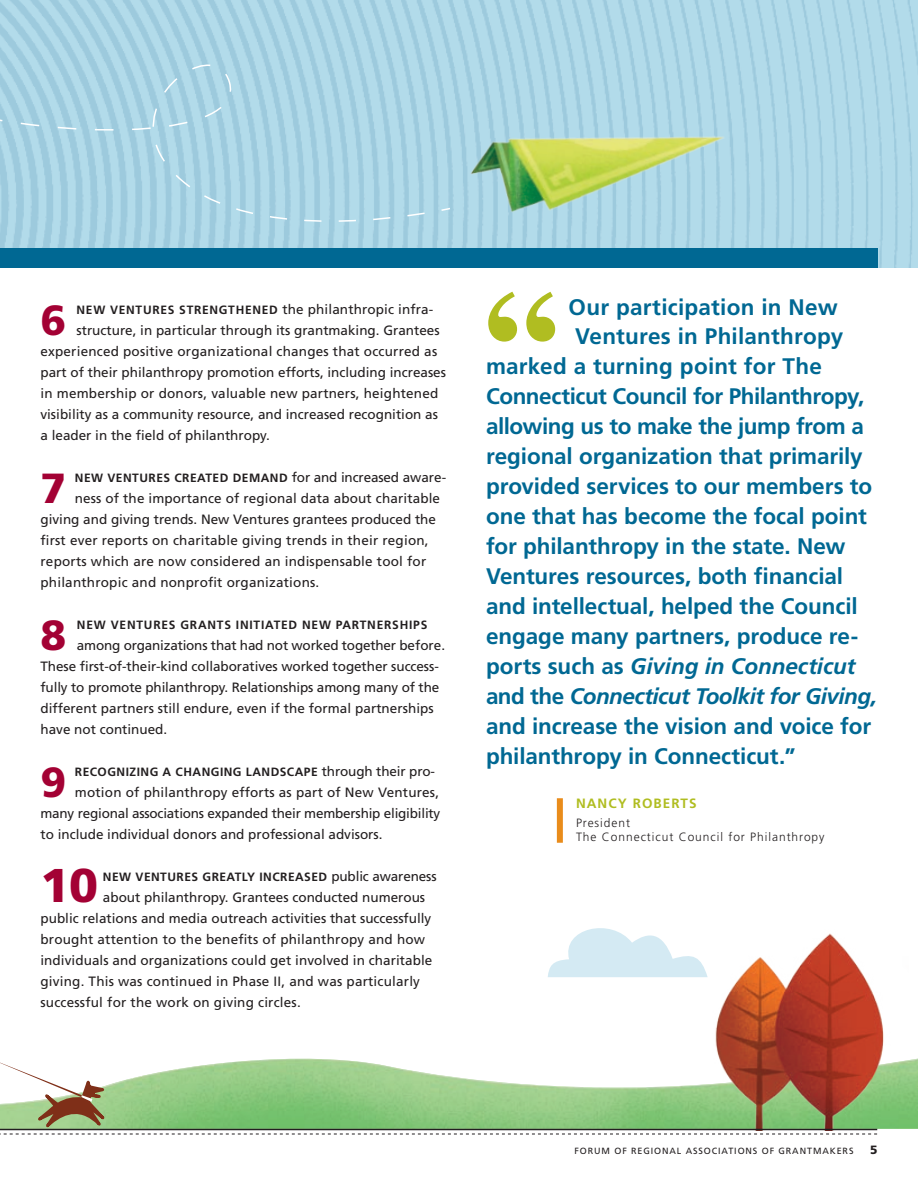
<style>
.page{position:relative;width:918px;height:1188px;background:#fff}
.page>*{position:absolute;margin:0;border:0;box-sizing:border-box;transform-origin:0 0}
.t1{font:700 149.4px "Century Schoolbook";color:#b0bd21}
.t2{font:900 47.4px "Frutiger";color:#a30134}
.t3{font:900 42.15px "Frutiger";color:#a30134}
.t4{font:700 22.5px "Frutiger";letter-spacing:-.005em;color:#006893}
.t5{font:italic 700 22.5px "Frutiger";letter-spacing:-.015em;color:#006893}
.t6{font:13.5px/21px "Frutiger";color:#231f20}
.t7{font:700 13.5px "Frutiger";letter-spacing:.08em;color:#b0bd21}
.t8{font:700 12px "Frutiger";letter-spacing:.06em;color:#231f20}
.t9{font:300 12px/14.4px "Frutiger";letter-spacing:.08em;color:#231f20}
.t10{font:700 12px "Frutiger";letter-spacing:.04em;color:#231f20}
.t11{font:900 12px "Frutiger";color:#231f20}
.t12{font:9px "Frutiger";letter-spacing:.1em;color:#231f20}
.s1{font-weight:700;font-size:12px}
.s2{font-style:normal}
</style>
<div class="page">
<img style="left:0;top:0;width:918px;height:268px">
<img style="left:441px;top:100px;width:310px;height:148px">
<div style="left:557px;top:798px;width:6px;height:45px;background:#e98c1b"></div>
<img style="left:0;top:1058px;width:918px;height:46px">
<div style="left:0;top:248px;width:878px;height:20px;background:#006893"></div>
<img style="left:573px;top:933px;width:335px;height:198px">
<svg style="left:202px;top:212px;width:233px;height:22px;background:#acd6e5"></svg>
<svg style="left:0;top:0;width:452px;height:212px;background:#aad4e4"></svg>
<svg style="left:548px;top:928px;width:160px;height:49px"></svg>
<svg style="left:0;top:1063px;width:877px;height:72px"></svg>
<hr style="left:0;top:1129px;width:877px;height:1px;background:#231f20">
<h3 class="t3" style="left:40px;top:294px;width:27px">6</h3>
<p class="t8" style="left:77px;top:302px;width:143px">New Ventures strength</p>
<p class="t6" style="left:245px;top:298px;width:190px"><span class="s1">en ed</span> the philanthropic infra-</p>
<p class="t6" style="left:77px;top:319px;width:365px">structure, in particular through its grantmaking. Grantees</p>
<p class="t6" style="left:40px;top:340px;width:398px">experienced positive organizational changes that occurred as</p>
<p class="t6" style="left:40px;top:361px;width:407px">part of their philanthropy promotion efforts, including increases</p>
<p class="t6" style="left:40px;top:382px;width:399px">in membership or donors, valuable new partners, heightened</p>
<p class="t6" style="left:40px;top:403px;width:399px">visibility as a community resource, and increased recognition as</p>
<p class="t6" style="left:40px;top:424px;width:231px">a leader in the field of philanthropy.</p>
<h3 class="t3" style="left:40px;top:462px;width:27px">7</h3>
<p class="t10" style="left:75px;top:470px;width:196px">New Ventures created demand</p>
<p class="t6" style="left:292px;top:466px;width:156px">for and increased aware-</p>
<p class="t6" style="left:75px;top:487px;width:367px">ness of the importance of regional data about charitable</p>
<p class="t6" style="left:41px;top:508px;width:397px">giving and giving trends. New Ventures grantees produced the</p>
<p class="t6" style="left:41px;top:529px;width:390px">first ever reports on charitable giving trends in their region,</p>
<p class="t6" style="left:41px;top:550px;width:387px">reports which are now considered an indispensable tool for</p>
<p class="t6" style="left:41px;top:571px;width:280px">philanthropic and nonprofit organizations.</p>
<h3 class="t3" style="left:40px;top:609px;width:27px">8</h3>
<p class="t8" style="left:77px;top:617px;width:131px">New Ventures grant</p>
<p class="t8" style="left:224px;top:617px;width:19px">s initiat</p>
<p class="t8" style="left:281px;top:617px;width:148px">ed new partnerships</p>
<p class="t6" style="left:41px;top:634px;width:406px;text-indent:36px">among organizations that had not worked together before.<br>These first-of-their-kind collaboratives worked together success&shy;fully to promote philanthropy. Relationships among many of the different partners still endure, even if the formal partnerships have not continued.</p>
<h3 class="t3" style="left:40px;top:756px;width:27px">9</h3>
<p class="t8" style="left:75px;top:764px;width:41px">Recogni</p>
<p class="t8" style="left:130px;top:764px;width:15px">zing</p>
<p class="t8" style="left:163px;top:764px;width:23px">a changing</p>
<p class="t8" style="left:246px;top:764px;width:9px">land</p>
<p class="t8" style="left:280px;top:764px;width:16px">scap</p>
<p class="t6" style="left:311px;top:760px;width:125px"><span class="s1">e</span> through their pro-</p>
<p class="t6" style="left:75px;top:781px;width:366px">motion of philanthropy efforts as part of New Ventures,</p>
<p class="t6" style="left:41px;top:802px;width:401px">many regional associations expanded their membership eligibility</p>
<p class="t6" style="left:41px;top:823px;width:344px">to include individual donors and professional advisors.</p>
<h2 class="t2" style="left:40px;top:856px;width:59px">10</h2>
<p class="t10" style="left:103px;top:869px;width:132px">New Ventures greatly</p>
<p class="t6" style="left:259px;top:865px;width:179px"><span class="s1">increased</span> public awareness</p>
<p class="t6" style="left:103px;top:886px;width:324px">about philanthropy. Grantees conducted numerous</p>
<p class="t6" style="left:41px;top:907px;width:392px">public relations and media outreach activities that successfully</p>
<p class="t6" style="left:41px;top:928px;width:386px">brought attention to the benefits of philanthropy and how</p>
<p class="t6" style="left:41px;top:949px;width:393px">individuals and organizations could get involved in charitable</p>
<p class="t6" style="left:41px;top:970px;width:381px">giving. This was continued in Phase II, and was particularly</p>
<p class="t6" style="left:41px;top:991px;width:262px">successful for the work on giving circles.</p>
<h1 class="t1" style="left:486px;top:257px;width:73px">“</h1>
<h3 class="t4" style="left:569px;top:293px;width:271px">Our participation in New</h3>
<h3 class="t4" style="left:575px;top:323px;width:270px">Ventures in Philanthropy</h3>
<h3 class="t4" style="left:486px;top:353px;width:337px">marked a turning point for The</h3>
<h3 class="t4" style="left:486px;top:383px;width:380px">Connecticut Council for Philanthropy,</h3>
<h3 class="t4" style="left:486px;top:413px;width:380px">allowing us to make the jump from a</h3>
<h3 class="t4" style="left:486px;top:443px;width:378px">regional organization that primarily</h3>
<h3 class="t4" style="left:486px;top:473px;width:388px">provided services to our members to</h3>
<h3 class="t4" style="left:486px;top:503px;width:382px">one that has become the focal point</h3>
<h3 class="t4" style="left:486px;top:533px;width:361px">for philanthropy in the state. New</h3>
<h3 class="t4" style="left:486px;top:563px;width:359px">Ventures resources, both financial</h3>
<h3 class="t4" style="left:486px;top:593px;width:373px">and intellectual, helped the Council</h3>
<h3 class="t4" style="left:486px;top:623px;width:374px">engage many partners, produce re-</h3>
<h3 class="t5" style="left:486px;top:653px;width:371px"><span class="s2">ports such as</span> Giving in Connecticut</h3>
<h3 class="t5" style="left:486px;top:683px;width:393px"><span class="s2">and the</span> Connecticut Toolkit for Giving,</h3>
<h3 class="t4" style="left:486px;top:713px;width:387px">and increase the vision and voice for</h3>
<h3 class="t4" style="left:486px;top:743px;width:311px">philanthropy in Connecticut.”</h3>
<p class="t7" style="left:576px;top:795px;width:22px">Nancy</p>
<p class="t7" style="left:633px;top:795px;width:66px">Roberts</p>
<p class="t9" style="left:576px;top:815px;width:250px">President<br>The Connecticut Council for Philanthropy</p>
<p class="t12" style="left:575px;top:1145px;width:280px">Forum of regional associations of grantmakers</p>
<p class="t11" style="left:870px;top:1142px;width:9px">5</p>
</div>
